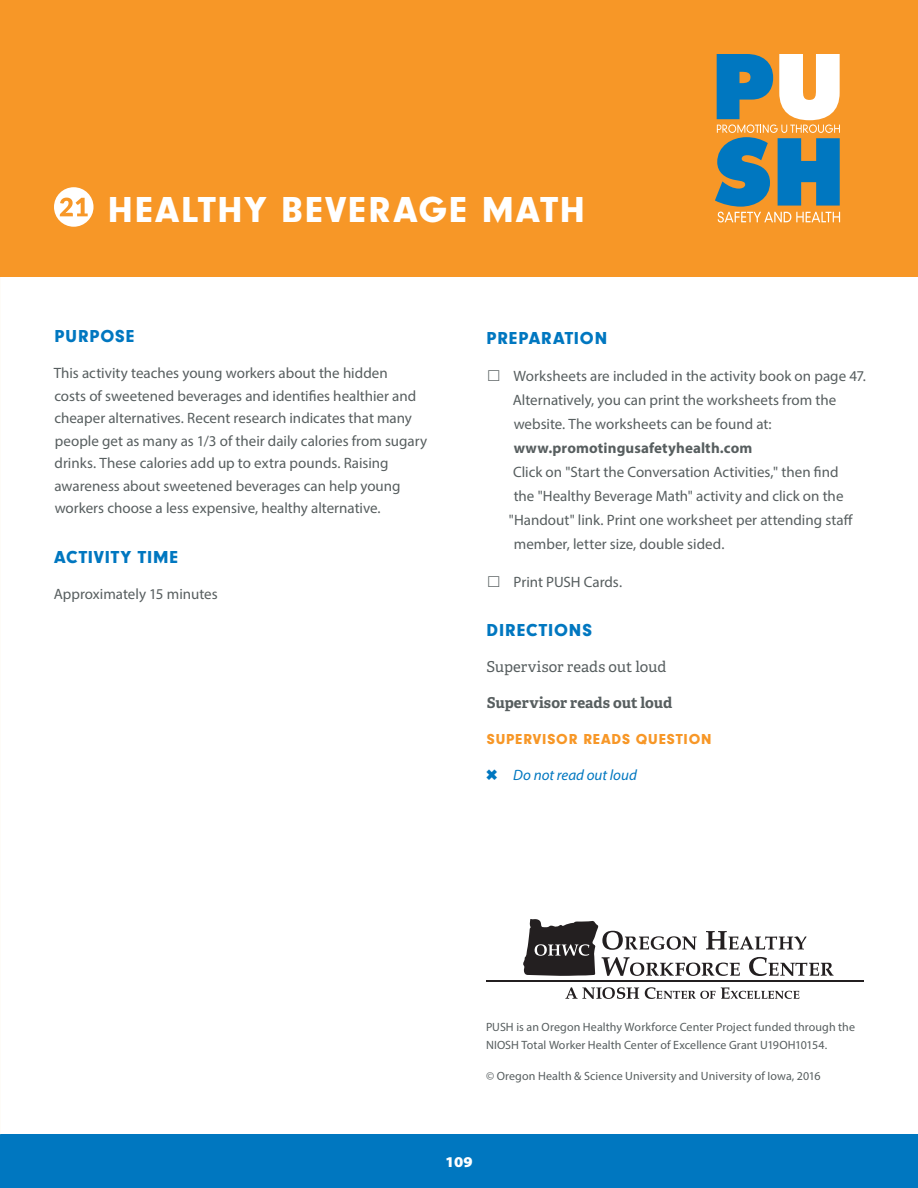
<style>
.page{position:relative;width:918px;height:1188px;background:#fff}
.page>*{position:absolute;margin:0;border:0;box-sizing:border-box;transform-origin:0 0}
.t1{font:900 37.5px "Neuzeit Gro";letter-spacing:.055em;color:#fff}
.t2{font:900 18px "Neuzeit Gro";letter-spacing:.045em;color:#0077c0}
.BODY{font:15px/22.5px "Myriad Pro";color:#575e5f}
.t3{font:700 15px "Myriad Pro";letter-spacing:.005em;color:#575e5f}
.QUESTION_1{font:900 15px "Neuzeit Gro";letter-spacing:.06em;color:#f79727}
.BULLET_1{font:15px "Adelle";letter-spacing:-.005em;color:#575e5f}
.BULLET_1-2{font:700 15px "Adelle";color:#575e5f}
.t4{font:italic 15px "Myriad Pro";color:#0077c0}
.t5{font:900 semi-expanded 15px "Myriad Pro";color:#fff}
.BODY-2{font:12px/18px "Myriad Pro";letter-spacing:.005em;color:#575e5f}
</style>
<div class="page">
<div style="left:0;top:1134px;width:918px;height:54px;background:#0077c0"></div>
<div style="left:0;top:0;width:918px;height:276px;background:#f79727"></div>
<div style="left:54px;top:187px;width:40px;height:40px;background:#fff;border-radius:50%"></div>
<svg style="left:60px;top:198px;width:28px;height:18px"></svg>
<svg style="left:715px;top:54px;width:125px;height:168px"></svg>
<svg style="left:565px;top:987px;width:74px;height:12px"></svg>
<svg style="left:645px;top:987px;width:154px;height:12px"></svg>
<hr style="left:486px;top:981px;width:378px;height:1px;background:#231f20">
<svg style="left:523px;top:919px;width:311px;height:57px"></svg>
<p class="t1" style="left:108px;top:189px;width:479px">HEALTHY BEVERAGE MATH</p>
<h1 class="t2" style="left:55px;top:326px;width:81px">PURPOSE</h1>
<p class="BODY" style="left:54px;top:362px;width:375px">This activity teaches young workers about the hidden<br>costs of sweetened beverages and identifies healthier and cheaper alternatives. Recent research indicates that many people get as many as 1/3 of their daily calories from sugary drinks. These calories add up to extra pounds. Raising awareness about sweetened beverages can help young workers choose a less expensive, healthy alternative.</p>
<h1 class="t2" style="left:54px;top:547px;width:125px">ACTIVITY TIME</h1>
<p class="BODY" style="left:54px;top:582px;width:165px">Approximately 15 minutes</p>
<h1 class="t2" style="left:487px;top:327px;width:122px">PREPARATION</h1>
<p class="BODY" style="left:514px;top:365px;width:354px">Worksheets are included in the activity book on page 47.</p>
<p class="BODY" style="left:513px;top:389px;width:325px">Alternatively, you can print the worksheets from the</p>
<p class="BODY" style="left:514px;top:413px;width:259px">website. The worksheets can be found at:</p>
<p class="t3" style="left:514px;top:438px;width:240px">www.promotingusafetyhealth.com</p>
<p class="BODY" style="left:513px;top:461px;width:327px">Click on "Start the Conversation Activities," then find</p>
<p class="BODY" style="left:514px;top:485px;width:331px">the "Healthy Beverage Math" activity and click on the</p>
<p class="BODY" style="left:509px;top:509px;width:346px">"Handout" link. Print one worksheet per attending staff</p>
<p class="BODY" style="left:514px;top:533px;width:212px">member, letter size, double sided.</p>
<p class="BODY" style="left:514px;top:570px;width:110px">Print PUSH Cards.</p>
<h1 class="t2" style="left:487px;top:620px;width:107px">DIRECTIONS</h1>
<p class="BULLET_1" style="left:486px;top:656px;width:182px">Supervisor reads out loud</p>
<p class="BULLET_1-2" style="left:487px;top:692px;width:187px">Supervisor reads out loud</p>
<p class="QUESTION_1" style="left:487px;top:731px;width:226px">SUPERVISOR READS QUESTION</p>
<p class="t4" style="left:486px;top:766px;width:152px">✖ Do not read out loud</p>
<p class="BODY-2" style="left:486px;top:1017px;width:371px">PUSH is an Oregon Healthy Workforce Center Project funded through the<br>NIOSH Total Worker Health Center of Excellence Grant U19OH10154.</p>
<p class="BODY-2" style="left:486px;top:1067px;width:336px">© Oregon Health &amp; Science University and University of Iowa, 2016</p>
<p class="t5" style="left:445px;top:1153px;width:29px">109</p>
</div>
